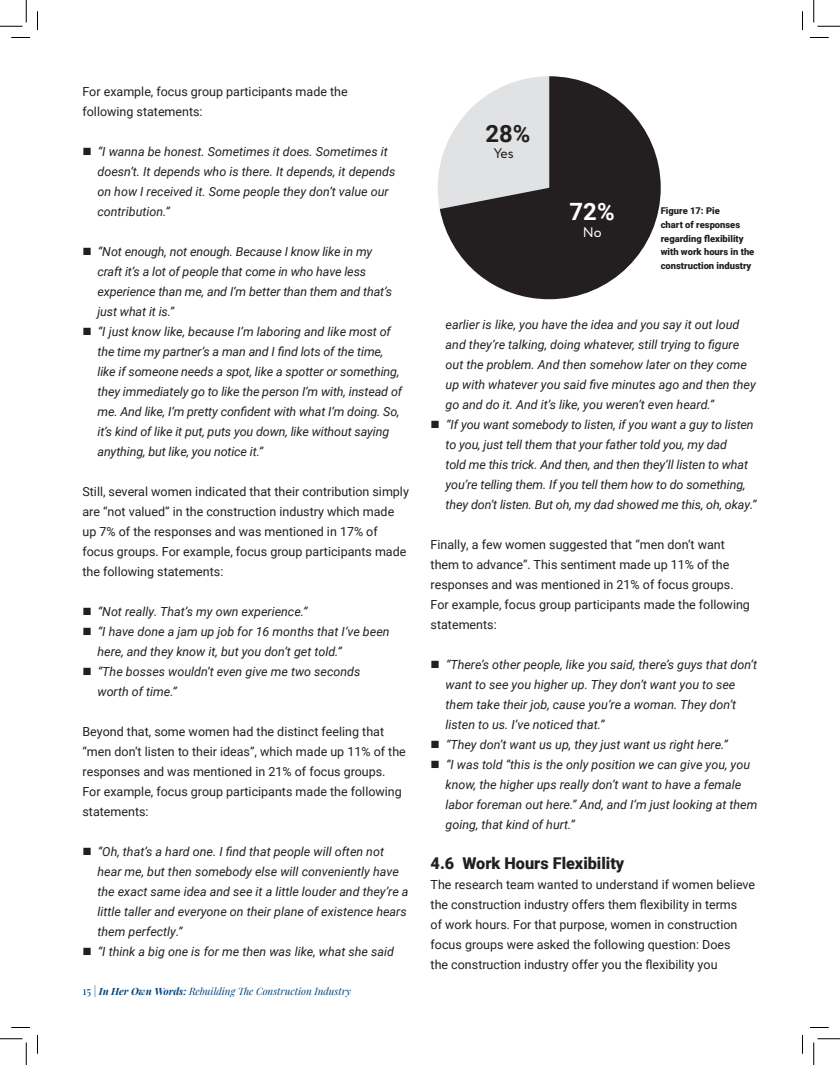
<style>
.page{position:relative;width:840px;height:1065px;background:#fff}
.page>*{position:absolute;margin:0;border:0;box-sizing:border-box;transform-origin:0 0}
.t1{font:700 23.88px "Roboto";color:#231f20}
.t2{font:700 23.88px "Roboto";color:#fff}
.t3{font:900 16.25px "Roboto";color:#231f20}
.t4{font:13.88px "Circe";color:#231f20}
.t5{font:13.88px "Circe";color:#fff}
.t6{font:italic 12.5px/20px "Roboto";color:#231f20}
.t7{font:12.5px/20px "Roboto";color:#231f20}
.t8{font:italic 10px "Playfair Display";color:#00447c}
.t9{font:900 9.38px/13.8px "Roboto";color:#231f20}
.s1{font-style:normal;font-size:11.25px}
.s2{font-weight:700}
</style>
<div class="page">
<svg style="left:438px;top:167px;width:2px;height:42px"></svg>
<svg style="left:440px;top:76px;width:221px;height:223px;fill:#231f20"></svg>
<svg style="left:11px;top:37px;width:19px;height:1px"></svg>
<svg style="left:810px;top:37px;width:19px;height:1px"></svg>
<svg style="left:11px;top:1027px;width:19px;height:1px"></svg>
<svg style="left:810px;top:1027px;width:19px;height:1px"></svg>
<svg style="left:37px;top:11px;width:1px;height:19px"></svg>
<svg style="left:37px;top:1035px;width:1px;height:19px"></svg>
<svg style="left:802px;top:11px;width:1px;height:19px"></svg>
<svg style="left:802px;top:1035px;width:1px;height:19px"></svg>
<svg style="left:0;top:0;width:27px;height:27px"></svg>
<svg style="left:0;top:1039px;width:27px;height:26px"></svg>
<svg style="left:814px;top:0;width:26px;height:27px"></svg>
<svg style="left:814px;top:1039px;width:26px;height:26px"></svg>
<p class="t7" style="left:82px;top:81px;width:267px">For example, focus group participants made the following statements:</p>
<p class="t6" style="left:98px;top:141px;width:299px;text-indent:-15px">■ “I wanna be honest. Sometimes it does. Sometimes it doesn’t. It depends who is there. It depends, it depends on how I received it. Some people they don’t value our contribution.”</p>
<p class="t6" style="left:97px;top:241px;width:296px;text-indent:-15px">■ “Not enough, not enough. Because I know like in my craft it’s a lot of people that come in who have less experience than me, and I’m better than them and that’s just what it is.”</p>
<p class="t6" style="left:97px;top:321px;width:306px;text-indent:-15px">■ “I just know like, because I’m laboring and like most of the time my partner’s a man and I find lots of the time, like if someone needs a spot, like a spotter or something, they immediately go to like the person I’m with, instead of me. And like, I’m pretty confident with what I’m doing. So, it’s kind of like it put, puts you down, like without saying anything, but like, you notice it.”</p>
<p class="t7" style="left:82px;top:481px;width:328px">Still, several women indicated that their contribution simply are “not valued” in the construction industry which made up 7% of the responses and was mentioned in 17% of focus groups. For example, focus group participants made the following statements:</p>
<p class="t6" style="left:82px;top:601px;width:226px">■ “Not really. That’s my own experience.”</p>
<p class="t6" style="left:97px;top:621px;width:294px;text-indent:-15px">■ “I have done a jam up job for 16 months that I’ve been here, and they know it, but you don’t get told.”</p>
<p class="t6" style="left:97px;top:661px;width:264px;text-indent:-15px">■ “The bosses wouldn’t even give me two seconds worth of time.”</p>
<p class="t7" style="left:82px;top:721px;width:325px">Beyond that, some women had the distinct feeling that “men don’t listen to their ideas”, which made up 11% of the responses and was mentioned in 21% of focus groups.<br>For example, focus group participants made the following statements:</p>
<p class="t6" style="left:97px;top:841px;width:313px;text-indent:-15px">■ “Oh, that’s a hard one. I find that people will often not hear me, but then somebody else will conveniently have the exact same idea and see it a little louder and they’re a little taller and everyone on their plane of existence hears them perfectly.”</p>
<p class="t6" style="left:82px;top:941px;width:313px">■ “I think a big one is for me then was like, what she said</p>
<p class="t8" style="left:82px;top:983px;width:270px"><span class="s1">15 |</span> <span class="s2">In Her Own Words:</span> Rebuilding The Construction Industry</p>
<h1 class="t1" style="left:486px;top:117px;width:46px">28%</h1>
<p class="t4" style="left:494px;top:144px;width:22px">Yes</p>
<h1 class="t2" style="left:570px;top:195px;width:46px">72%</h1>
<p class="t5" style="left:583px;top:223px;width:20px">No</p>
<p class="t9" style="left:661px;top:204px;width:95px">Figure 17: Pie<br>chart of responses regarding flexibility with work hours in the construction industry</p>
<p class="t6" style="left:446px;top:314px;width:312px">earlier is like, you have the idea and you say it out loud and they’re talking, doing whatever, still trying to figure out the problem. And then somehow later on they come up with whatever you said five minutes ago and then they go and do it. And it’s like, you weren’t even heard.”</p>
<p class="t6" style="left:446px;top:414px;width:312px;text-indent:-15px">■ “If you want somebody to listen, if you want a guy to listen to you, just tell them that your father told you, my dad<br>told me this trick. And then, and then they’ll listen to what you’re telling them. If you tell them how to do something, they don’t listen. But oh, my dad showed me this, oh, okay.”</p>
<p class="t7" style="left:431px;top:534px;width:321px">Finally, a few women suggested that “men don’t want them to advance”. This sentiment made up 11% of the responses and was mentioned in 21% of focus groups.<br>For example, focus group participants made the following statements:</p>
<p class="t6" style="left:446px;top:654px;width:313px;text-indent:-15px">■ “There’s other people, like you said, there’s guys that don’t want to see you higher up. They don’t want you to see them take their job, cause you’re a woman. They don’t listen to us. I’ve noticed that.”</p>
<p class="t6" style="left:431px;top:734px;width:299px">■ “They don’t want us up, they just want us right here.”</p>
<p class="t6" style="left:446px;top:754px;width:313px;text-indent:-15px">■ “I was told “this is the only position we can give you, you know, the higher ups really don’t want to have a female labor foreman out here.” And, and I’m just looking at them going, that kind of hurt.”</p>
<h2 class="t3" style="left:431px;top:852px;width:195px">4.6 Work Hours Flexibility</h2>
<p class="t7" style="left:431px;top:874px;width:326px">The research team wanted to understand if women believe the construction industry offers them flexibility in terms<br>of work hours. For that purpose, women in construction focus groups were asked the following question: Does<br>the construction industry offer you the flexibility you</p>
</div>
